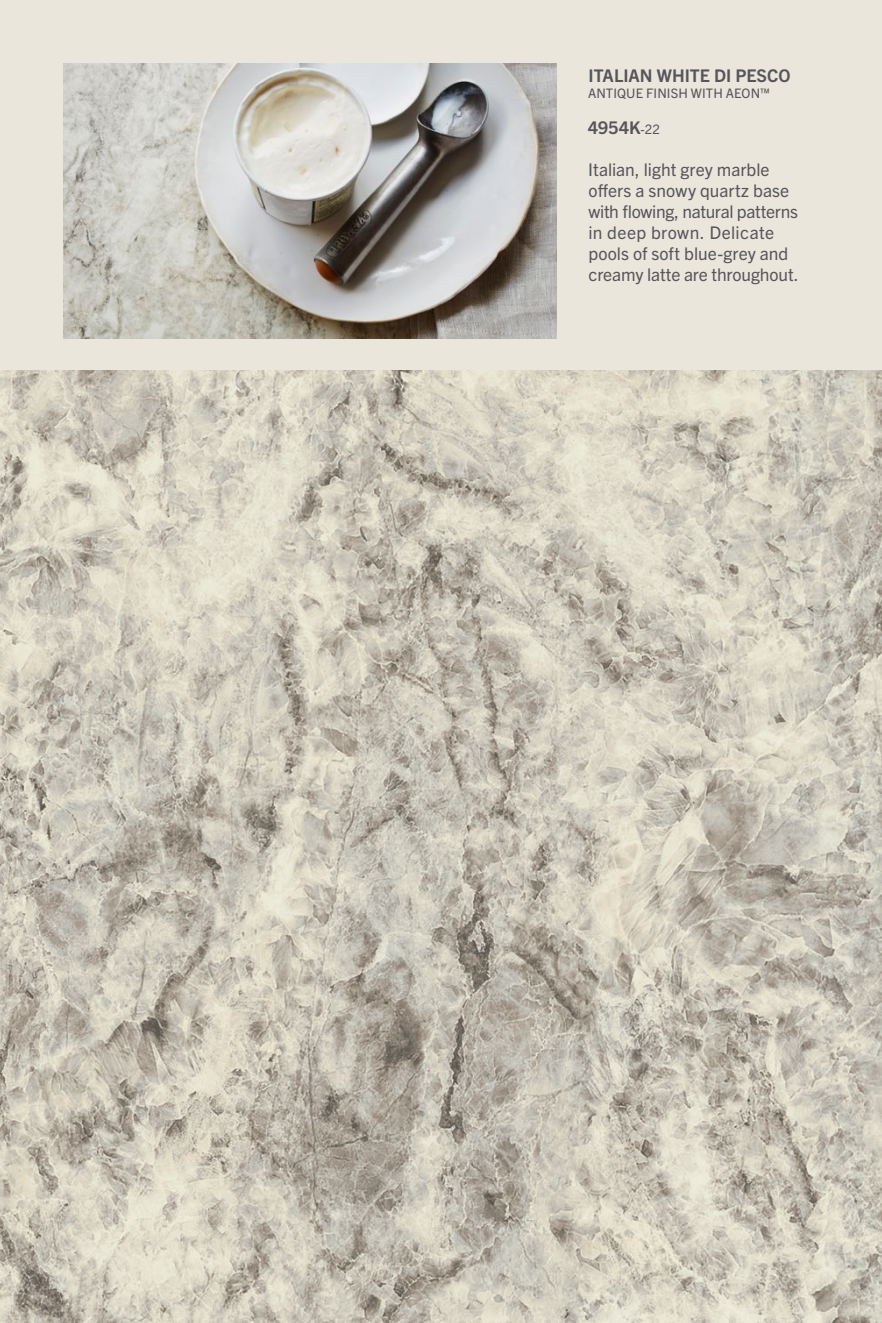
<style>
.page{position:relative;width:882px;height:1323px;background:#ebe6dc}
.page>*{position:absolute;margin:0;border:0;box-sizing:border-box;transform-origin:0 0}
.t1{font:17.5px/21px "Trade Gothic Next LT Pro";color:#55555a}
.t2{font:700 17.5px "Trade Gothic Next LT Pro";color:#55555a}
.t3{font:13.12px "Trade Gothic Next LT Pro";letter-spacing:.01em;color:#55555a}
.s1{font-weight:400;font-size:13.12px}
</style>
<div class="page">
<img style="left:0;top:370px;width:882px;height:953px">
<img style="left:63px;top:63px;width:493px;height:276px">
<p class="t2" style="left:589px;top:63px;width:204px">ITALIAN WHITE DI PESCO</p>
<p class="t3" style="left:588px;top:84px;width:183px">Antique Finish With Aeon™</p>
<p class="t2" style="left:588px;top:116px;width:73px">4954K<span class="s1">-22</span></p>
<p class="t1" style="left:588px;top:158px;width:212px">Italian, light grey marble offers a snowy quartz base with flowing, natural patterns in deep brown. Delicate pools of soft blue-grey and creamy latte are throughout.</p>
</div>
